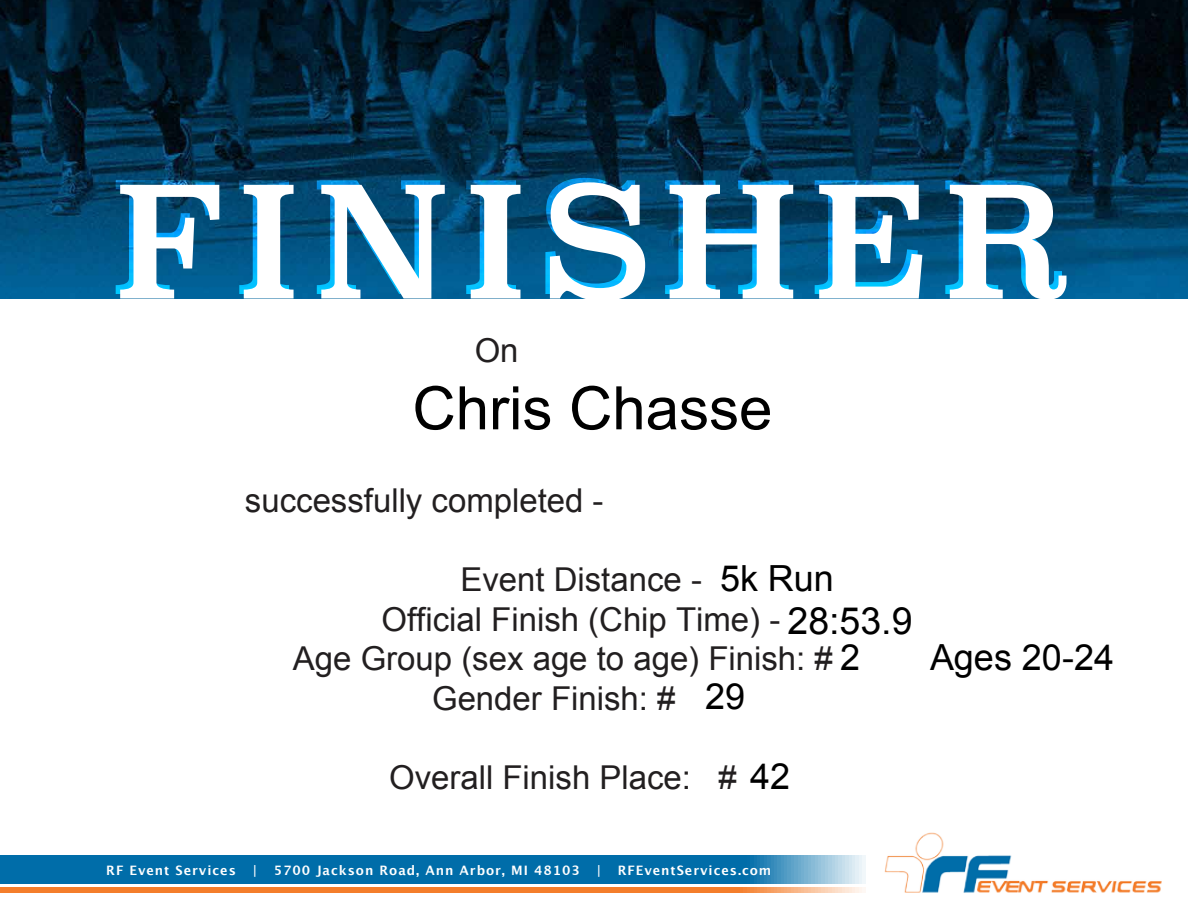
<style>
.page{position:relative;width:1188px;height:918px;background:#fff}
.page>*{position:absolute;margin:0;border:0;box-sizing:border-box;transform-origin:0 0}
.t1{font:153px "Superclarendon";letter-spacing:.1em;color:#fff}
.t2{font:60px "Arial";color:#000}
.t3{font:37.5px "Arial";color:#000}
.t4{font:36px "Arial";color:#000}
.t5{font:32.85px "Arial";color:#221f20}
.t6{font:700 13.05px "Lucida Grande";letter-spacing:.075em;color:#fff}
.s1{font-size:36px;color:#000}
</style>
<div class="page">
<img style="left:0;top:0;width:1188px;height:298px">
<img style="left:884px;top:832px;width:278px;height:61px">
<svg style="left:0;top:856px;width:865px;height:27px;background:#1076ae"></svg>
<svg style="left:0;top:887px;width:865px;height:5px;background:#f48739"></svg>
<h1 class="t1" style="left:110px;top:135px;width:957px">FINISHER</h1>
<p class="t5" style="left:475px;top:328px;width:45px">On</p>
<h2 class="t2" style="left:412px;top:375px;width:362px">Chris Chasse</h2>
<p class="t5" style="left:245px;top:479px;width:360px">successfully completed -</p>
<p class="t4" style="left:720px;top:558px;width:116px">5k Run</p>
<p class="t5" style="left:460px;top:558px;width:243px">Event Distance -</p>
<p class="t5" style="left:382px;top:598px;width:400px">Official Finish (Chip Time) -</p>
<p class="t5" style="left:293px;top:637px;width:569px">Age Group (sex age to age) Finish: # <span class="s1">2</span></p>
<p class="t5" style="left:432px;top:677px;width:245px">Gender Finish: #</p>
<p class="t3" style="left:788px;top:600px;width:127px">28:53.9</p>
<p class="t4" style="left:705px;top:677px;width:42px">29</p>
<p class="t4" style="left:930px;top:638px;width:186px">Ages 20-24</p>
<p class="t5" style="left:389px;top:756px;width:402px">Overall Finish Place: # <span class="s1">42</span></p>
<p class="t6" style="left:106px;top:860px;width:131px">RF Event Services</p>
<p class="t6" style="left:252px;top:860px;width:6px">|</p>
<p class="t6" style="left:274px;top:860px;width:308px">5700 Jackson Road, Ann Arbor, MI 48103</p>
<p class="t6" style="left:596px;top:860px;width:6px">|</p>
<p class="t6" style="left:618px;top:860px;width:155px">RFEventServices.com</p>
</div>
